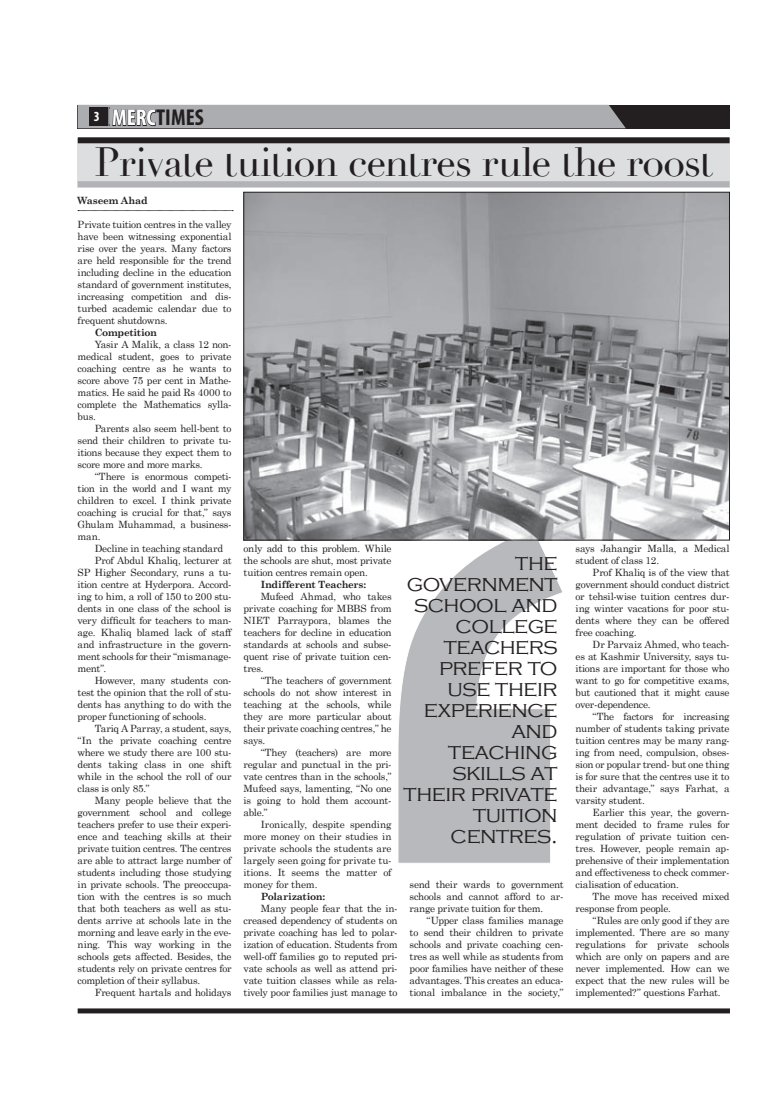
<style>
.page{position:relative;width:766px;height:1106px;background:#fff}
.page>*{position:absolute;margin:0;border:0;box-sizing:border-box;transform-origin:0 0}
.t1{font:40px "Didot";letter-spacing:-.03em;color:#231f20}
.t2{font:300 23.5px/21px "Copperplate Gothic";letter-spacing:-.02em;color:#231f20;text-align:right}
.t3{font:700 condensed 23px "Myriad Pro";color:#231f20}
.t4{font:10px/12px "Century Schoolbook";letter-spacing:-.025em;color:#231f20;text-align:justify}
.t5{font:700 10px "Century Schoolbook";letter-spacing:-.02em;color:#231f20}
.s1{color:#fff}
</style>
<div class="page">
<div style="left:78px;top:105px;width:651px;height:23px;background:#231f20"></div>
<svg style="left:78px;top:104px;width:547px;height:24px"></svg>
<div style="left:78px;top:1008px;width:651px;height:5px;background:#231f20"></div>
<div style="left:78px;top:138px;width:651px;height:49px;background:#dddee0"></div>
<svg style="left:397px;top:540px;width:167px;height:323px"></svg>
<img style="left:245px;top:194px;width:482px;height:344px">
<div style="left:78px;top:137px;width:651px;height:6px;background:#231f20"></div>
<div style="left:78px;top:181px;width:651px;height:6px;background:#b2b3b7"></div>
<svg style="left:78px;top:210px;width:155px;height:1px"></svg>
<h3 class="t3" style="left:94px;top:103px;width:111px"><sup>3</sup> <span class="s1">MERC</span>TIMES</h3>
<h1 class="t1" style="left:94px;top:138px;width:620px">Private tuition centres rule the roost</h1>
<p class="t5" style="left:78px;top:194px;width:72px">Waseem Ahad</p>
<p class="t4" style="left:78px;top:218px;width:155px">Private tuition centres in the valley have been witnessing exponential rise over the years. Many factors are held responsible for the trend including decline in the education standard of government institutes, increasing competition and dis&shy;turbed academic calendar due to frequent shutdowns.</p>
<p class="t5" style="left:95px;top:326px;width:64px">Competition</p>
<p class="t4" style="left:78px;top:338px;width:155px;text-indent:17px">Yasir A Malik, a class 12 non&shy;medical student, goes to private coaching centre as he wants to score above 75 per cent in Mathe&shy;matics. He said he paid Rs 4000 to complete the Mathematics sylla&shy;bus.</p>
<p class="t4" style="left:78px;top:422px;width:155px;text-indent:17px">Parents also seem hell-bent to send their children to private tu&shy;itions because they expect them to score more and more marks.</p>
<p class="t4" style="left:78px;top:470px;width:155px;text-indent:17px">“There is enormous competi&shy;tion in the world and I want my children to excel. I think private coaching is crucial for that,” says Ghulam Muhammad, a business&shy;man.</p>
<p class="t4" style="left:95px;top:542px;width:130px">Decline in teaching standard</p>
<p class="t4" style="left:95px;top:554px;width:138px">Prof Abdul Khaliq, lecturer at</p>
<p class="t4" style="left:78px;top:566px;width:155px">SP Higher Secondary, runs a tu-</p>
<p class="t4" style="left:78px;top:578px;width:155px">ition centre at Hyderpora. Accord-</p>
<p class="t4" style="left:78px;top:590px;width:155px">ing to him, a roll of 150 to 200 stu-</p>
<p class="t4" style="left:78px;top:602px;width:155px">dents in one class of the school is</p>
<p class="t4" style="left:78px;top:614px;width:155px">very difficult for teachers to man-</p>
<p class="t4" style="left:78px;top:626px;width:155px">age. Khaliq blamed lack of staff</p>
<p class="t4" style="left:78px;top:638px;width:155px">and infrastructure in the govern-</p>
<p class="t4" style="left:78px;top:650px;width:155px">ment schools for their “mismanage-</p>
<p class="t4" style="left:78px;top:662px;width:30px">ment”.</p>
<p class="t4" style="left:95px;top:674px;width:138px">However, many students con-</p>
<p class="t4" style="left:78px;top:686px;width:155px">test the opinion that the roll of stu-</p>
<p class="t4" style="left:78px;top:698px;width:155px">dents has anything to do with the</p>
<p class="t4" style="left:78px;top:710px;width:130px">proper functioning of schools.</p>
<p class="t4" style="left:95px;top:722px;width:138px">Tariq A Parray, a student, says,</p>
<p class="t4" style="left:78px;top:734px;width:155px">“In the private coaching centre</p>
<p class="t4" style="left:78px;top:746px;width:155px">where we study there are 100 stu-</p>
<p class="t4" style="left:78px;top:758px;width:155px">dents taking class in one shift</p>
<p class="t4" style="left:78px;top:770px;width:155px">while in the school the roll of our</p>
<p class="t4" style="left:78px;top:782px;width:74px">class is only 85.”</p>
<p class="t4" style="left:95px;top:794px;width:138px">Many people believe that the</p>
<p class="t4" style="left:78px;top:806px;width:155px">government school and college</p>
<p class="t4" style="left:78px;top:818px;width:155px">teachers prefer to use their experi-</p>
<p class="t4" style="left:78px;top:830px;width:155px">ence and teaching skills at their</p>
<p class="t4" style="left:78px;top:842px;width:155px">private tuition centres. The centres</p>
<p class="t4" style="left:78px;top:854px;width:155px">are able to attract large number of</p>
<p class="t4" style="left:78px;top:866px;width:155px">students including those studying</p>
<p class="t4" style="left:78px;top:878px;width:155px">in private schools. The preoccupa-</p>
<p class="t4" style="left:78px;top:890px;width:155px">tion with the centres is so much</p>
<p class="t4" style="left:78px;top:902px;width:155px">that both teachers as well as stu-</p>
<p class="t4" style="left:78px;top:914px;width:155px">dents arrive at schools late in the</p>
<p class="t4" style="left:78px;top:926px;width:155px">morning and leave early in the eve-</p>
<p class="t4" style="left:78px;top:938px;width:155px">ning. This way working in the</p>
<p class="t4" style="left:78px;top:950px;width:155px">schools gets affected. Besides, the</p>
<p class="t4" style="left:78px;top:962px;width:155px">students rely on private centres for</p>
<p class="t4" style="left:78px;top:974px;width:124px">completion of their syllabus.</p>
<p class="t4" style="left:95px;top:986px;width:138px">Frequent hartals and holidays</p>
<p class="t4" style="left:575px;top:542px;width:155px">says Jahangir Malla, a Medical student of class 12.</p>
<p class="t4" style="left:575px;top:566px;width:155px;text-indent:17px">Prof Khaliq is of the view that government should conduct district or tehsil-wise tuition centres dur&shy;ing winter vacations for poor stu&shy;dents where they can be offered free coaching.</p>
<p class="t4" style="left:575px;top:638px;width:155px;text-indent:17px">Dr Parvaiz Ahmed, who teach&shy;es at Kashmir University, says tu&shy;itions are important for those who want to go for competitive exams, but cautioned that it might cause over-dependence.</p>
<p class="t4" style="left:575px;top:710px;width:155px;text-indent:17px">“The factors for increasing number of students taking private tuition centres may be many rang&shy;ing from need, compulsion, obses&shy;sion or popular trend- but one thing is for sure that the centres use it to their advantage,” says Farhat, a varsity student.</p>
<p class="t4" style="left:575px;top:806px;width:155px;text-indent:17px">Earlier this year, the govern&shy;ment decided to frame rules for regulation of private tuition cen&shy;tres. However, people remain ap&shy;prehensive of their implementation and effectiveness to check commer&shy;cialisation of education.</p>
<p class="t4" style="left:575px;top:890px;width:155px;text-indent:17px">The move has received mixed response from people.</p>
<p class="t4" style="left:575px;top:914px;width:155px;text-indent:17px">“Rules are only good if they are implemented. There are so many regulations for private schools which are only on papers and are never implemented. How can we expect that the new rules will be implemented?” questions Farhat.</p>
<p class="t4" style="left:243px;top:542px;width:149px">only add to this problem. While the schools are shut, most private tuition centres remain open.</p>
<p class="t5" style="left:260px;top:578px;width:107px">Indifferent Teachers:</p>
<p class="t4" style="left:243px;top:590px;width:149px;text-indent:17px">Mufeed Ahmad, who takes private coaching for MBBS from NIET Parraypora, blames the teachers for decline in education standards at schools and subse&shy;quent rise of private tuition cen&shy;tres.</p>
<p class="t4" style="left:243px;top:674px;width:149px;text-indent:17px">“The teachers of government schools do not show interest in teaching at the schools, while they are more particular about their private coaching centres,” he says.</p>
<p class="t4" style="left:243px;top:746px;width:149px;text-indent:17px">“They (teachers) are more regular and punctual in the pri&shy;vate centres than in the schools,” Mufeed says, lamenting, “No one is going to hold them account&shy;able.”</p>
<p class="t4" style="left:243px;top:818px;width:149px;text-indent:17px">Ironically, despite spending more money on their studies in private schools the students are largely seen going for private tu&shy;itions. It seems the matter of money for them.</p>
<p class="t5" style="left:260px;top:890px;width:66px">Polarization:</p>
<p class="t4" style="left:243px;top:902px;width:155px;text-indent:17px">Many people fear that the in&shy;creased dependency of students on private coaching has led to polar&shy;ization of education. Students from well-off families go to reputed pri&shy;vate schools as well as attend pri&shy;vate tuition classes while as rela&shy;tively poor families just manage to</p>
<h2 class="t2" style="left:403px;top:552px;width:155px">the government school and college teachers prefer to use their experience and teaching skills at their private tuition centres.</h2>
<p class="t4" style="left:409px;top:878px;width:155px">send their wards to government schools and cannot afford to ar&shy;range private tuition for them.</p>
<p class="t4" style="left:409px;top:914px;width:155px;text-indent:17px">“Upper class families manage to send their children to private schools and private coaching cen&shy;tres as well while as students from poor families have neither of these advantages. This creates an educa&shy;tional imbalance in the society,”</p>
</div>
